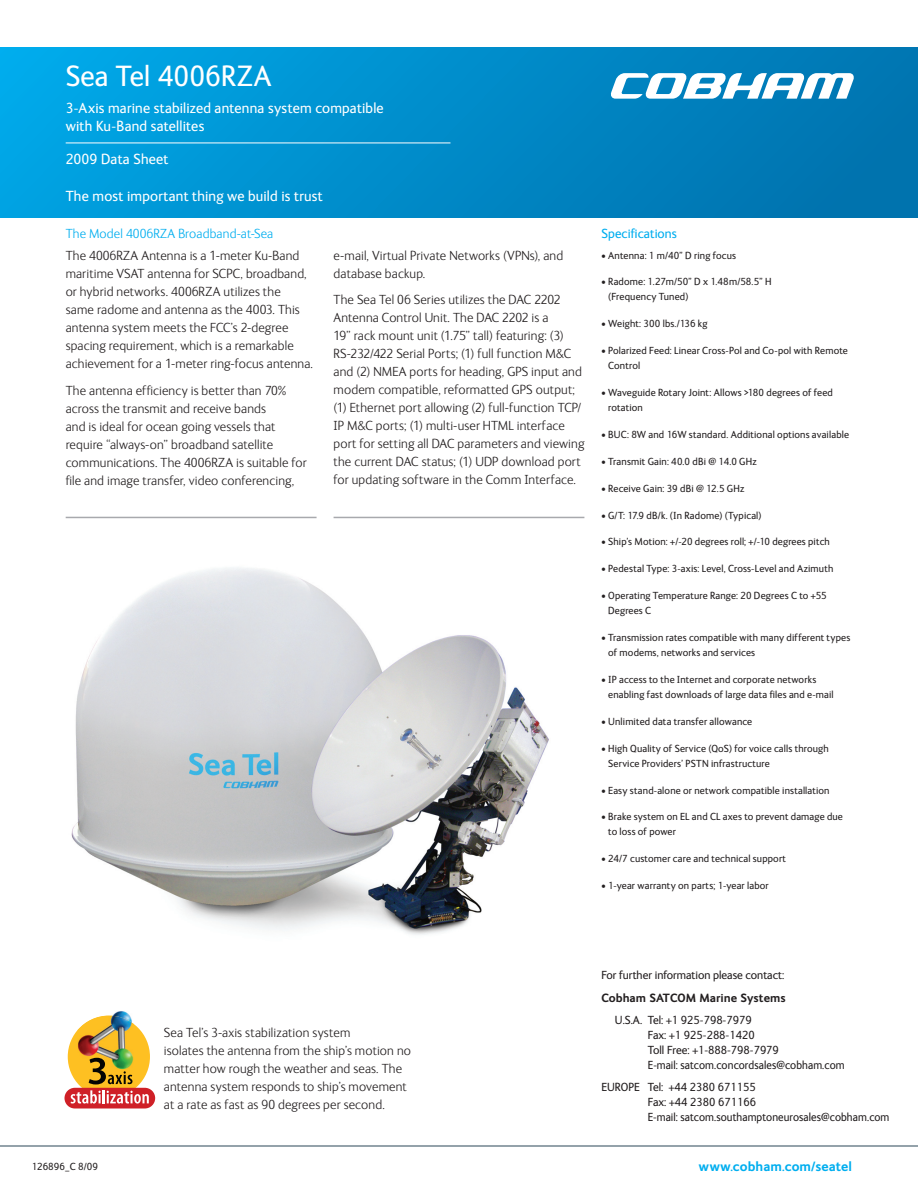
<style>
.page{position:relative;width:918px;height:1188px;background:#fff}
.page>*{position:absolute;margin:0;border:0;box-sizing:border-box;transform-origin:0 0}
.t1{font:30px "FS Ingrid";letter-spacing:.005em;color:#fff}
.t2{font:15px/18px "FS Ingrid";letter-spacing:.015em;color:#fff}
.t3{font:300 13.5px/18px "FS Ingrid";letter-spacing:.01em;color:#231f20}
.t4{font:300 13.5px "FS Ingrid";letter-spacing:.01em;color:#00aeef}
.t5{font:700 13.5px "FS Ingrid";letter-spacing:.005em;color:#00aeef}
.t6{font:13.5px "FS Ingrid";letter-spacing:.01em;color:#00aeef}
.t7{font:12px "FS Ingrid";color:#231f20}
.t8{font:12px "FS Ingrid";color:#231f20;scale:.95 1}
.t9{font:700 12px "FS Ingrid";color:#231f20}
.t10{font:10.5px/15px "FS Ingrid";letter-spacing:.015em;color:#231f20}
.s1{color:#fff}
</style>
<div class="page">
<hr style="left:66px;top:517px;width:251px;height:1px;background:#a8a9ad">
<hr style="left:334px;top:517px;width:250px;height:1px;background:#a8a9ad">
<hr style="left:0;top:1146px;width:918px;height:1px;background:#94a2aa">
<div style="left:0;top:48px;width:918px;height:170px;background:linear-gradient(to right,#02a7e7,#0071ac)"></div>
<hr style="left:66px;top:143px;width:384px;height:1px;background:#fff">
<div style="left:68px;top:1016px;width:82px;height:82px;background:#fec022;border-radius:50%"></div>
<div style="left:64px;top:1088px;width:91px;height:21px;background:#cf2027;border-radius:10px"></div>
<img style="left:104px;top:1011px;width:26px;height:5px">
<img style="left:78px;top:1016px;width:55px;height:47px">
<svg style="left:89px;top:1058px;width:43px;height:26px"></svg>
<svg style="left:71px;top:1090px;width:78px;height:14px"></svg>
<svg style="left:610px;top:73px;width:245px;height:26px"></svg>
<img style="left:71px;top:567px;width:478px;height:368px">
<p class="t1" style="left:66px;top:61px;width:207px">Sea Tel 4006RZA</p>
<p class="t2" style="left:66px;top:99px;width:320px">3-Axis marine stabilized antenna system compatible with Ku-Band satellites</p>
<p class="t2" style="left:66px;top:150px;width:104px">2009 Data Sheet</p>
<p class="t2" style="left:66px;top:187px;width:259px">The most important thing we build is trust</p>
<p class="t4" style="left:66px;top:226px;width:209px">The Model 4006RZA Broadband-at-Sea</p>
<p class="t3" style="left:66px;top:247px;width:249px">The 4006RZA Antenna is a 1-meter Ku-Band maritime VSAT antenna for SCPC, broadband, or hybrid networks. 4006RZA utilizes the<br>same radome and antenna as the 4003. This antenna system meets the FCC’s 2-degree spacing requirement, which is a remarkable achievement for a 1-meter ring-focus antenna.</p>
<p class="t3" style="left:66px;top:381px;width:243px">The antenna efficiency is better than 70% across the transmit and receive bands<br>and is ideal for ocean going vessels that require “always-on” broadband satellite communications. The 4006RZA is suitable for file and image transfer, video conferencing,</p>
<p class="t3" style="left:334px;top:247px;width:231px">e-mail, Virtual Private Networks (VPNs), and database backup.</p>
<p class="t3" style="left:334px;top:291px;width:252px">The Sea Tel 06 Series utilizes the DAC 2202<br>Antenna Control Unit. The DAC 2202 is a<br>19” rack mount unit (1.75” tall) featuring: (3)<br>RS-232/422 Serial Ports; (1) full function M&amp;C and (2) NMEA ports for heading, GPS input and modem compatible, reformatted GPS output; (1) Ethernet port allowing (2) full-function TCP/ IP M&amp;C ports; (1) multi-user HTML interface port for setting all DAC parameters and viewing the current DAC status; (1) UDP download port for updating software in the Comm Interface.</p>
<p class="t6" style="left:601px;top:226px;width:77px">Specifications</p>
<p class="t10" style="left:601px;top:248px;width:136px">• Antenna: 1 m/40” D ring focus</p>
<p class="t10" style="left:608px;top:275px;width:165px;text-indent:-7px">• Radome: 1.27m/50” D x 1.48m/58.5” H (Frequency Tuned)</p>
<p class="t10" style="left:601px;top:316px;width:108px">• Weight: 300 lbs./136 kg</p>
<p class="t10" style="left:608px;top:343px;width:241px;text-indent:-7px">• Polarized Feed: Linear Cross-Pol and Co-pol with Remote<br>Control</p>
<p class="t10" style="left:608px;top:385px;width:226px;text-indent:-7px">• Waveguide Rotary Joint: Allows &gt;180 degrees of feed rotation</p>
<p class="t10" style="left:601px;top:427px;width:249px">• BUC: 8W and 16W standard. Additional options available</p>
<p class="t10" style="left:601px;top:454px;width:157px">• Transmit Gain: 40.0 dBi @ 14.0 GHz</p>
<p class="t10" style="left:601px;top:481px;width:144px">• Receive Gain: 39 dBi @ 12.5 GHz</p>
<p class="t10" style="left:601px;top:508px;width:162px">• G/T: 17.9 dB/k. (In Radome) (Typical)</p>
<p class="t10" style="left:601px;top:535px;width:230px">• Ship’s Motion: +/-20 degrees roll; +/-10 degrees pitch</p>
<p class="t10" style="left:601px;top:561px;width:233px">• Pedestal Type: 3-axis: Level, Cross-Level and Azimuth</p>
<p class="t10" style="left:608px;top:588px;width:220px;text-indent:-7px">• Operating Temperature Range: 20 Degrees C to +55<br>Degrees C</p>
<p class="t10" style="left:608px;top:630px;width:244px;text-indent:-7px">• Transmission rates compatible with many different types of modems, networks and services</p>
<p class="t10" style="left:608px;top:672px;width:227px;text-indent:-7px">• IP access to the Internet and corporate networks enabling fast downloads of large data files and e-mail</p>
<p class="t10" style="left:601px;top:714px;width:152px">• Unlimited data transfer allowance</p>
<p class="t10" style="left:608px;top:741px;width:222px;text-indent:-7px">• High Quality of Service (QoS) for voice calls through<br>Service Providers’ PSTN infrastructure</p>
<p class="t10" style="left:601px;top:783px;width:230px">• Easy stand-alone or network compatible installation</p>
<p class="t10" style="left:608px;top:810px;width:236px;text-indent:-7px">• Brake system on EL and CL axes to prevent damage due to loss of power</p>
<p class="t10" style="left:601px;top:852px;width:186px">• 24/7 customer care and technical support</p>
<p class="t10" style="left:601px;top:878px;width:169px">• 1-year warranty on parts; 1-year labor</p>
<p class="t10" style="left:32px;top:1159px;width:68px">126896_C 8/09</p>
<p class="t3" style="left:164px;top:1024px;width:249px">Sea Tel’s 3-axis stabilization system<br>isolates the antenna from the ship’s motion no matter how rough the weather and seas. The antenna system responds to ship’s movement at a rate as fast as 90 degrees per second.</p>
<p class="t7" style="left:601px;top:969px;width:184px">For further information please contact:</p>
<p class="t9" style="left:601px;top:992px;width:186px">Cobham SATCOM Marine Systems</p>
<p class="t7" style="left:615px;top:1014px;width:138px">U.S.A. Tel: +1 925-798-7979</p>
<p class="t7" style="left:648px;top:1029px;width:108px">Fax: +1 925-288-1420</p>
<p class="t7" style="left:648px;top:1044px;width:133px">Toll Free: +1-888-798-7979</p>
<p class="t8" style="left:648px;top:1059px;width:209px">E-mail: satcom.concordsales@cobham.com</p>
<p class="t7" style="left:601px;top:1081px;width:156px">EUROPE Tel: +44 2380 671155</p>
<p class="t7" style="left:601px;top:1096px;width:156px"><span class="s1">EUROPE</span> Fax: +44 2380 671166</p>
<p class="t8" style="left:601px;top:1111px;width:305px"><span class="s1">EUROPE</span> E-mail: satcom.southamptoneurosales@cobham.com</p>
<p class="t5" style="left:699px;top:1159px;width:155px">www.cobham.com/seatel</p>
</div>
